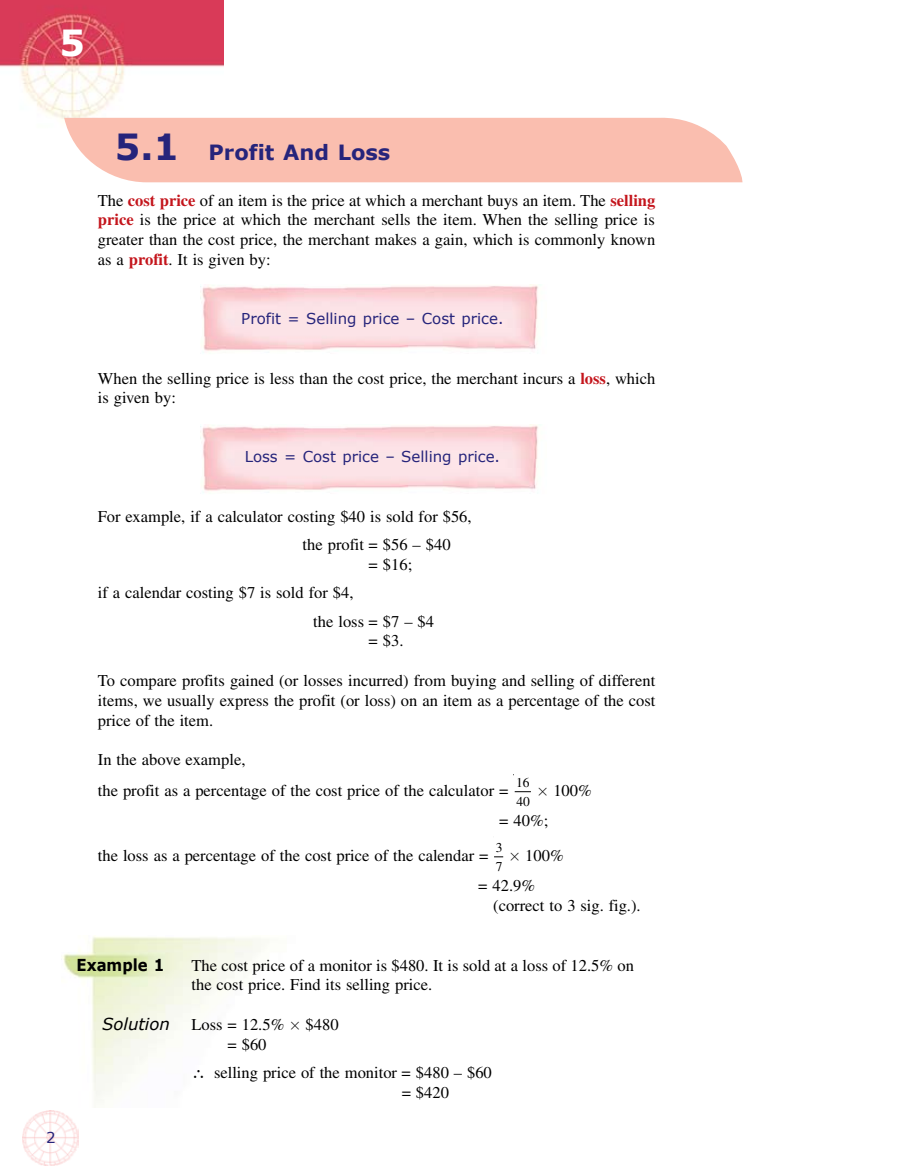
<style>
.page{position:relative;width:915px;height:1174px;background:#fff}
.page>*{position:absolute;margin:0;border:0;box-sizing:border-box;transform-origin:0 0}
.t1{font:700 36px "Verdana";color:#fff}
.t2{font:700 21px "Verdana";color:#26247b}
.t3{font:16.5px/19.8px "Times";color:#000}
.t4{font:700 16.5px "Verdana";color:#000;scale:.9 1}
.t5{font:italic 16.5px "Verdana";color:#000}
.t6{font:15px "Verdana";color:#26247b}
.t7{font:13.5px/18.9px "Times";color:#000}
.s1{font-size:36px}
.s2{font-weight:700;color:#c4151c}
.s3{font-family:"Mathematical Pi One";font-size:13.5px}
</style>
<div class="page">
<img style="left:0;top:0;width:223px;height:120px">
<img style="left:23px;top:1110px;width:56px;height:55px">
<img style="left:62px;top:936px;width:207px;height:165px">
<img style="left:200px;top:425px;width:338px;height:68px">
<img style="left:200px;top:285px;width:338px;height:68px">
<svg style="left:64px;top:117px;width:678px;height:65px;background:#fac2b4"></svg>
<svg style="left:515px;top:791px;width:15px;height:1px"></svg>
<svg style="left:47px;top:1131px;width:8px;height:11px"></svg>
<svg style="left:194px;top:1070px;width:9px;height:8px"></svg>
<h1 class="t1" style="left:60px;top:20px;width:27px">5</h1>
<p class="t2" style="left:115px;top:139px;width:277px"><span class="s1">5.1</span> Profit And Loss</p>
<p class="t3" style="left:98px;top:190px;width:559px;text-align:justify">The <span class="s2">cost price</span> of an item is the price at which a merchant buys an item. The <span class="s2">selling price</span> is the price at which the merchant sells the item. When the selling price is greater than the cost price, the merchant makes a gain, which is commonly known as a <span class="s2">profit</span>. It is given by:</p>
<p class="t6" style="left:241px;top:309px;width:264px">Profit = Selling price – Cost price.</p>
<p class="t3" style="left:98px;top:368px;width:559px">When the selling price is less than the cost price, the merchant incurs a <span class="s2">loss</span>, which is given by:</p>
<p class="t6" style="left:244px;top:447px;width:257px">Loss = Cost price – Selling price.</p>
<p class="t3" style="left:302px;top:502px;width:170px;line-height:28.3px;text-indent:-205px">For example, if a calculator costing $40 is sold for $56, the profit = $56 – $40</p>
<p class="t3" style="left:368px;top:554px;width:45px">= $16;</p>
<p class="t3" style="left:313px;top:578px;width:122px;line-height:28.3px;text-indent:-215px">if a calendar costing $7 is sold for $4,<br>the loss = $7 – $4</p>
<p class="t3" style="left:368px;top:631px;width:36px">= $3.</p>
<p class="t3" style="left:98px;top:670px;width:559px;text-align:justify">To compare profits gained (or losses incurred) from buying and selling of different items, we usually express the profit (or loss) on an item as a percentage of the cost price of the item.</p>
<p class="t3" style="left:98px;top:744px;width:412px;line-height:30.5px">In the above example,<br>the profit as a percentage of the cost price of the calculator =</p>
<p class="t7" style="left:516px;top:773px;width:15px">16<br>40</p>
<p class="t3" style="left:499px;top:775px;width:94px;line-height:30.5px;text-indent:38px"><span class="s3">3</span> 100% = 40%;</p>
<p class="t3" style="left:98px;top:845px;width:392px">the loss as a percentage of the cost price of the calendar =</p>
<p class="t7" style="left:495px;top:838px;width:8px">3<br>7</p>
<p class="t3" style="left:478px;top:840px;width:87px;line-height:30.5px;text-indent:31px"><span class="s3">3</span> 100% = 42.9%</p>
<p class="t3" style="left:493px;top:895px;width:149px">(correct to 3 sig. fig.).</p>
<p class="t4" style="left:77px;top:954px;width:99px">Example 1</p>
<p class="t3" style="left:191px;top:955px;width:444px">The cost price of a monitor is $480. It is sold at a loss of 12.5% on the cost price. Find its selling price.</p>
<p class="t5" style="left:102px;top:1013px;width:69px">Solution</p>
<p class="t3" style="left:227px;top:1014px;width:113px;text-indent:-36px">Loss = 12.5% <span class="s3">3</span> $480 = $60</p>
<p class="t3" style="left:401px;top:1062px;width:92px;text-indent:-187px">selling price of the monitor = $480 – $60 = $420</p>
</div>
